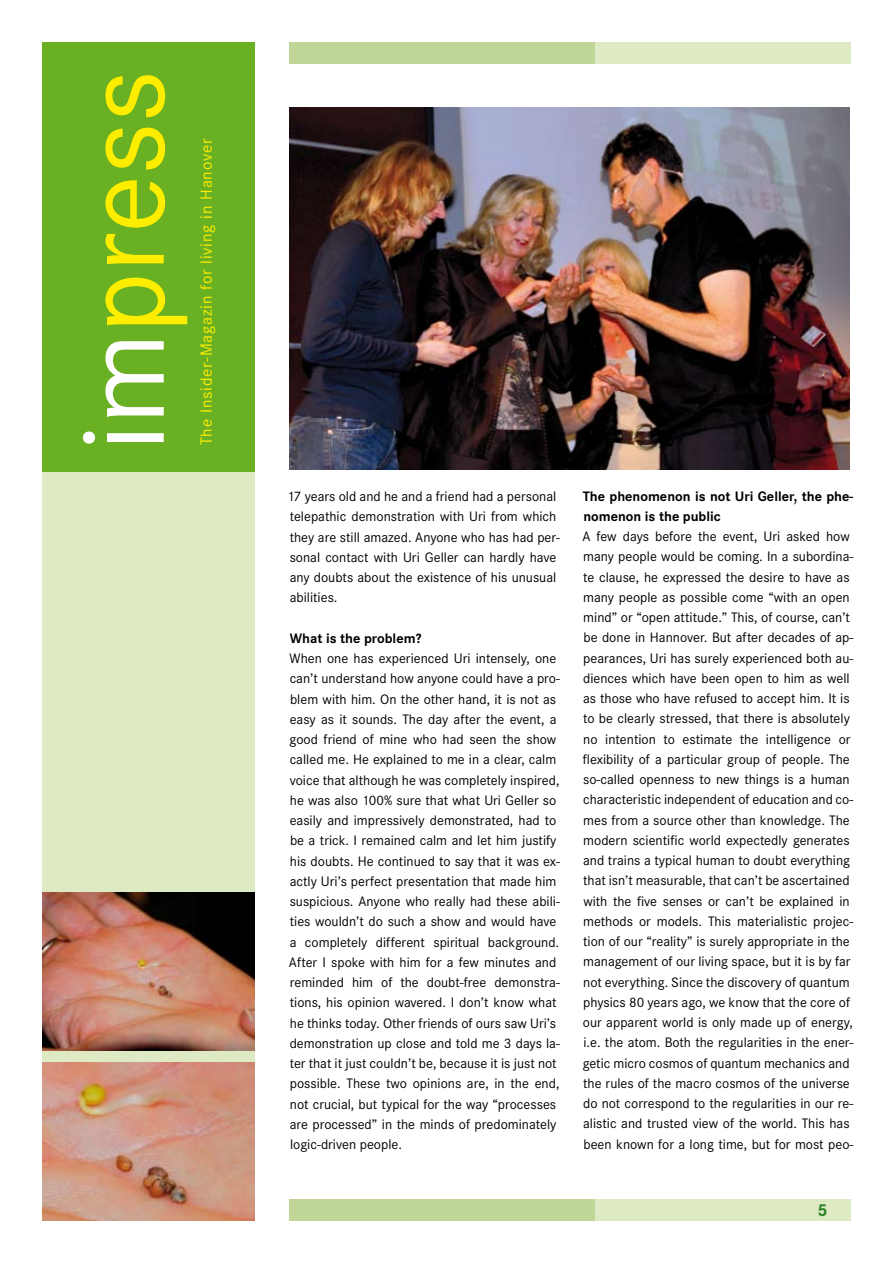
<style>
.page{position:relative;width:893px;height:1263px;background:#fff}
.page>*{position:absolute;margin:0;border:0;box-sizing:border-box;transform-origin:0 0}
.t1{font:119.55px "Corporate S";color:#ffed00}
.t2{font:700 18px "Corporate S";color:#2e8324}
.t3{font:16.8px "Corporate S";letter-spacing:.05em;color:#ffed00}
.t4{font:14.25px/20.2px "Corporate S";color:#000}
.t5{font:700 14.25px/20.2px "Corporate S";color:#000}
.s1{color:#fff}
</style>
<div class="page">
<div style="left:42px;top:43px;width:213px;height:430px;background:#6ab023"></div>
<div style="left:43px;top:472px;width:212px;height:748px;background:#ddeac4"></div>
<div style="left:289px;top:43px;width:561px;height:21px;background:#ddeac4"></div>
<div style="left:289px;top:43px;width:306px;height:21px;background:#bfd696"></div>
<div style="left:289px;top:1199px;width:561px;height:21px;background:#ddeac4"></div>
<div style="left:289px;top:1199px;width:306px;height:21px;background:#bfd696"></div>
<img style="left:290px;top:108px;width:560px;height:361px">
<img style="left:43px;top:1062px;width:212px;height:158px">
<img style="left:43px;top:892px;width:212px;height:158px">
<h1 class="t1" style="left:56px;top:451px;width:382px;rotate:-90deg"><span class="s1">im</span>press</h1>
<p class="t3" style="left:197px;top:445px;width:308px;rotate:-90deg">The Insider-Magazin for living in Hanover</p>
<p class="t4" style="left:287px;top:486px;width:274px">17 years old and he and a friend had a personal telepathic demonstration with Uri from which they are still amazed. Anyone who has had per&shy;sonal contact with Uri Geller can hardly have any doubts about the existence of his unusual abilities.</p>
<p class="t5" style="left:290px;top:628px;width:133px">What is the problem?</p>
<p class="t4" style="left:289px;top:648px;width:272px">When one has experienced Uri intensely, one can’t understand how anyone could have a pro&shy;blem with him. On the other hand, it is not as easy as it sounds. The day after the event, a good friend of mine who had seen the show called me. He explained to me in a clear, calm voice that although he was completely inspired, he was also 100% sure that what Uri Geller so easily and impressively demonstrated, had to be a trick. I remained calm and let him justify his doubts. He continued to say that it was ex&shy;actly Uri’s perfect presentation that made him suspicious. Anyone who really had these abili&shy;ties wouldn’t do such a show and would have a completely different spiritual background.<br>After I spoke with him for a few minutes and reminded him of the doubt-free demonstra&shy;tions, his opinion wavered. I don’t know what he thinks today. Other friends of ours saw Uri’s demonstration up close and told me 3 days la&shy;ter that it just couldn’t be, because it is just not possible. These two opinions are, in the end, not crucial, but typical for the way “processes are processed” in the minds of predominately logic-driven people.</p>
<p class="t5" style="left:583px;top:486px;width:272px">The phenomenon is not Uri Geller, the phe&shy;nomenon is the public</p>
<p class="t4" style="left:582px;top:526px;width:273px">A few days before the event, Uri asked how many people would be coming. In a subordina&shy;te clause, he expressed the desire to have as many people as possible come “with an open mind” or “open attitude.” This, of course, can’t be done in Hannover. But after decades of ap&shy;pearances, Uri has surely experienced both au&shy;diences which have been open to him as well as those who have refused to accept him. It is to be clearly stressed, that there is absolutely no intention to estimate the intelligence or flexibility of a particular group of people. The so-called openness to new things is a human characteristic independent of education and co&shy;mes from a source other than knowledge. The modern scientific world expectedly generates and trains a typical human to doubt everything that isn’t measurable, that can’t be ascertained with the five senses or can’t be explained in methods or models. This materialistic projec&shy;tion of our “reality” is surely appropriate in the management of our living space, but it is by far not everything. Since the discovery of quantum physics 80 years ago, we know that the core of our apparent world is only made up of energy, i.e. the atom. Both the regularities in the ener&shy;getic micro cosmos of quantum mechanics and the rules of the macro cosmos of the universe do not correspond to the regularities in our re&shy;alistic and trusted view of the world. This has been known for a long time, but for most peo-</p>
<p class="t2" style="left:817px;top:1200px;width:12px">5</p>
</div>
